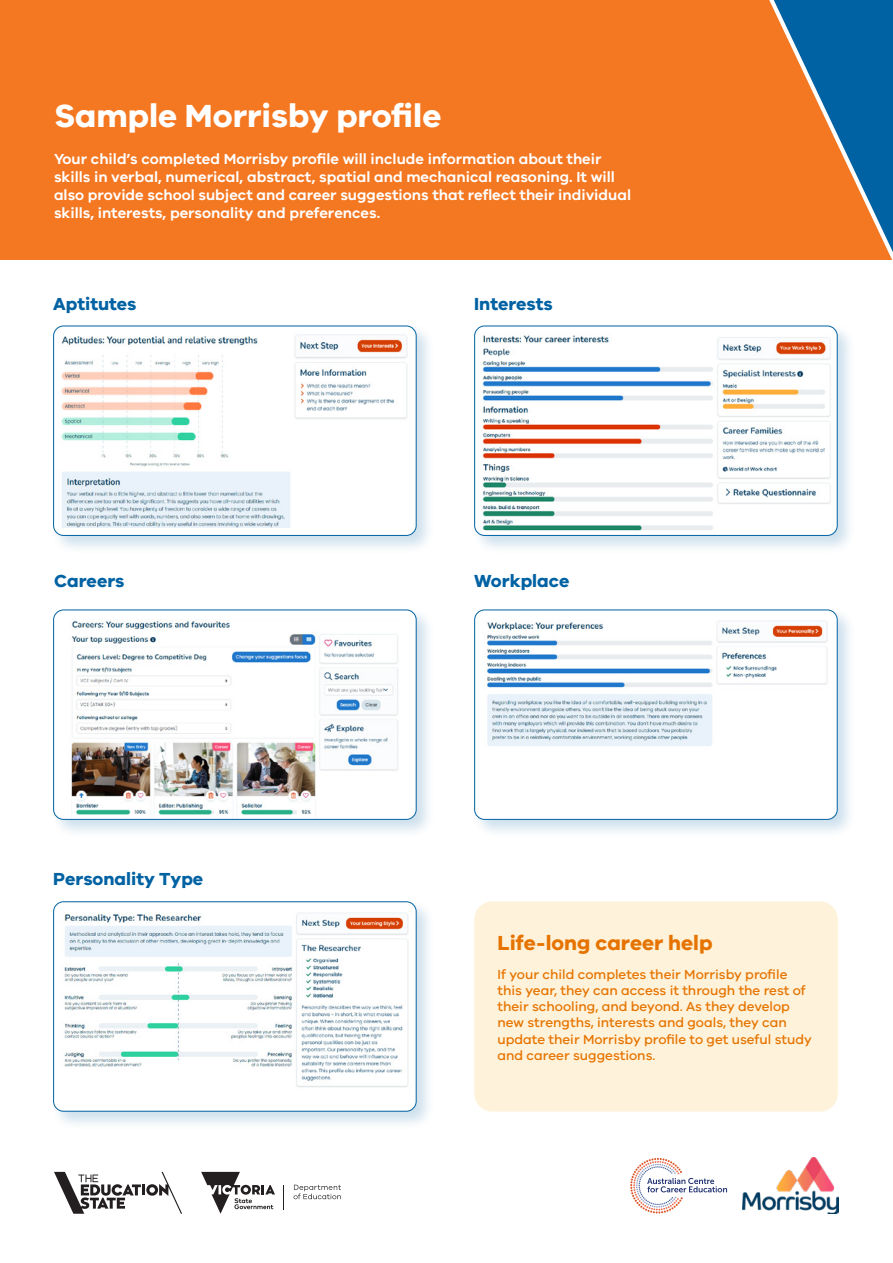
<style>
.page{position:relative;width:893px;height:1263px;background:#fff}
.page>*{position:absolute;margin:0;border:0;box-sizing:border-box;transform-origin:0 0}
.t1{font:700 33px "VIC";color:#fff}
.t2{font:700 21px "VIC";color:#e67300}
.t3{font:700 18px "VIC";color:#0062a3}
.t4{font:600 15px/18px "VIC";color:#fff}
.t5{font:500 13.5px/16.2px "VIC";color:#e67300}
</style>
<div class="page">
<div style="left:474px;top:901px;width:364px;height:210px;background:#fef3da;border-radius:18px"></div>
<div style="left:0;top:0;width:635px;height:260px;background:#f47721"></div>
<svg style="left:635px;top:0;width:258px;height:260px;background:#bd7441"></svg>
<div style="left:50px;top:322px;width:386px;height:233px;background:#0062a3;opacity:.2"></div>
<div style="left:54px;top:326px;width:362px;height:209px;background:#fff;border-radius:10px"></div>
<img style="left:54px;top:326px;width:362px;height:202px">
<div style="left:53px;top:326px;width:364px;height:210px;border:1px solid #0062a3;border-radius:10px"></div>
<div style="left:471px;top:322px;width:386px;height:233px;background:#0062a3;opacity:.2"></div>
<div style="left:475px;top:326px;width:362px;height:209px;background:#fff;border-radius:10px"></div>
<img style="left:480px;top:335px;width:354px;height:200px">
<div style="left:474px;top:326px;width:364px;height:210px;border:1px solid #0062a3;border-radius:10px"></div>
<div style="left:50px;top:606px;width:386px;height:233px;background:#0062a3;opacity:.2"></div>
<div style="left:54px;top:610px;width:362px;height:209px;background:#fff;border-radius:10px"></div>
<img style="left:71px;top:619px;width:327px;height:196px">
<div style="left:53px;top:609px;width:364px;height:211px;border:1px solid #0062a3;border-radius:10px"></div>
<div style="left:471px;top:606px;width:386px;height:233px;background:#0062a3;opacity:.2"></div>
<div style="left:475px;top:610px;width:362px;height:209px;background:#fff;border-radius:10px"></div>
<img style="left:477px;top:610px;width:360px;height:136px">
<div style="left:474px;top:609px;width:364px;height:211px;border:1px solid #0062a3;border-radius:10px"></div>
<div style="left:50px;top:898px;width:386px;height:233px;background:#0062a3;opacity:.2"></div>
<div style="left:54px;top:902px;width:362px;height:209px;background:#fff;border-radius:10px"></div>
<img style="left:55px;top:902px;width:361px;height:185px">
<div style="left:53px;top:901px;width:364px;height:210px;border:1px solid #0062a3;border-radius:10px"></div>
<svg style="left:54px;top:1172px;width:128px;height:42px"></svg>
<svg style="left:201px;top:1172px;width:74px;height:42px"></svg>
<svg style="left:294px;top:1185px;width:47px;height:14px"></svg>
<svg style="left:630px;top:1158px;width:97px;height:55px"></svg>
<img style="left:742px;top:1158px;width:97px;height:55px">
<h1 class="t1" style="left:54px;top:96px;width:389px">Sample Morrisby profile</h1>
<p class="t4" style="left:54px;top:149px;width:579px">Your child’s completed Morrisby profile will include information about their skills in verbal, numerical, abstract, spatial and mechanical reasoning. It will also provide school subject and career suggestions that reflect their individual skills, interests, personality and preferences.</p>
<p class="t3" style="left:53px;top:292px;width:85px">Aptitutes</p>
<p class="t3" style="left:54px;top:570px;width:72px">Careers</p>
<p class="t3" style="left:53px;top:867px;width:152px">Personality Type</p>
<p class="t3" style="left:474px;top:292px;width:80px">Interests</p>
<p class="t3" style="left:474px;top:570px;width:97px">Workplace</p>
<h2 class="t2" style="left:497px;top:930px;width:217px">Life-long career help</h2>
<p class="t5" style="left:497px;top:966px;width:316px">If your child completes their Morrisby profile this year, they can access it through the rest of their schooling, and beyond. As they develop new strengths, interests and goals, they can update their Morrisby profile to get useful study and career suggestions.</p>
</div>
